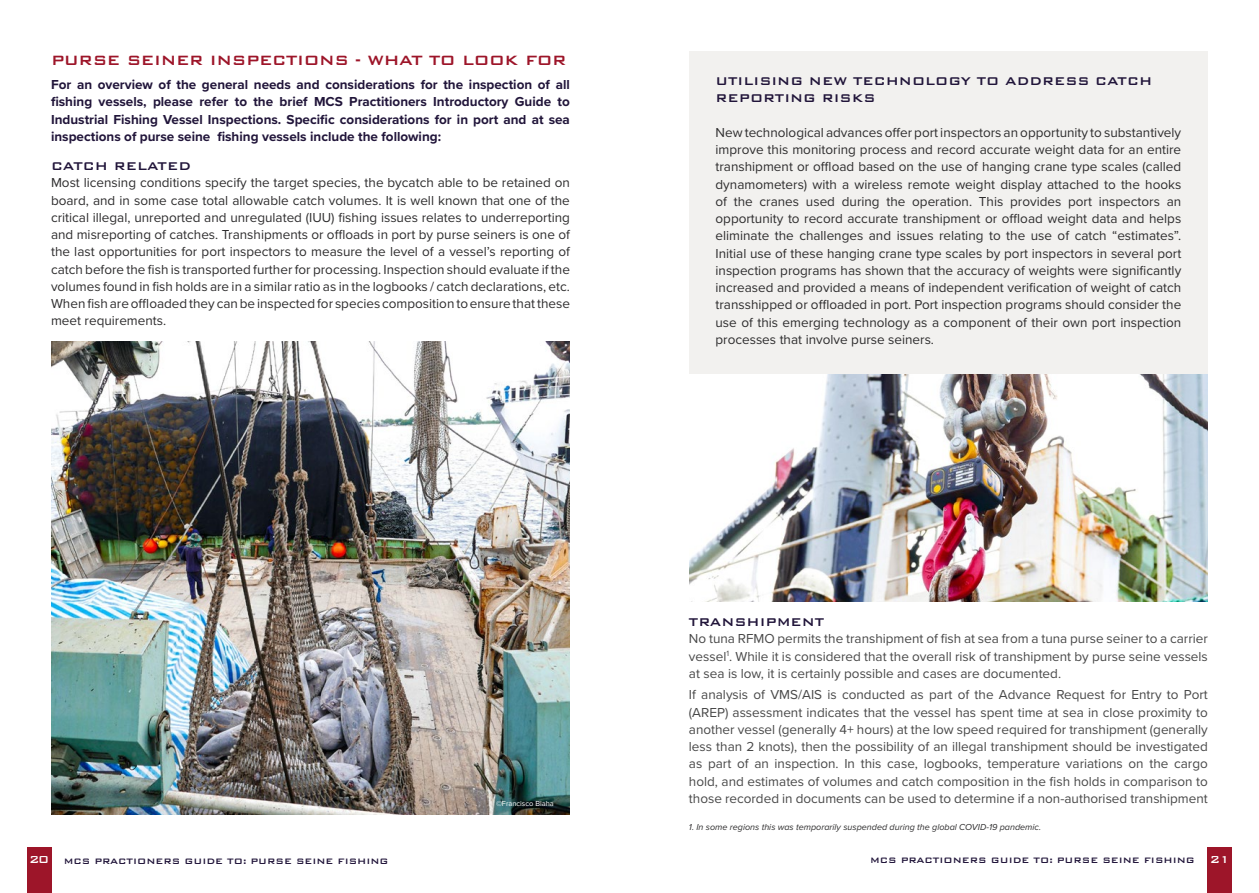
<style>
.page{position:relative;width:1259px;height:893px;background:#fff}
.page>*{position:absolute;margin:0;border:0;box-sizing:border-box;transform-origin:0 0}
.t1{font:500 18px "Bank Gothic BT";letter-spacing:-.02em;color:#9d1529}
.t2{font:500 15px/17.2px "Bank Gothic BT";color:#21153a}
.t3{font:13.5px/17.2px "Proxima Nova";color:#2e2d2e;text-align:justify}
.t4{font:13.5px/17.2px "Proxima Nova";color:#484848;text-align:justify}
.t5{font:700 13.5px/17.2px "Proxima Nova";color:#21153a;text-align:justify}
.t6{font:500 10.5px "Bank Gothic BT";color:#21153a}
.t7{font:italic 9px "Proxima Nova";color:#2e2d2e}
.t8{font:7.5px "Proxima Nova";color:#fff}
.s1{font-size:13.5px;color:#fff}
</style>
<div class="page">
<div style="left:689px;top:51px;width:518px;height:323px;background:#f2f1ef"></div>
<div style="left:1208px;top:847px;width:24px;height:46px;background:#9d1529"></div>
<div style="left:27px;top:847px;width:24px;height:46px;background:#9d1529"></div>
<img style="left:51px;top:341px;width:519px;height:473px">
<img style="left:689px;top:374px;width:518px;height:228px">
<h1 class="t1" style="left:51px;top:50px;width:517px">PURSE SEINER INSPECTIONS - WHAT TO LOOK FOR</h1>
<p class="t5" style="left:51px;top:76px;width:520px">For an overview of the general needs and considerations for the inspection of all fishing vessels, please refer to the brief MCS Practitioners Introductory Guide to Industrial Fishing Vessel Inspections. Specific considerations for in port and at sea inspections of purse seine fishing vessels include the following:</p>
<p class="t2" style="left:51px;top:157px;width:141px">CATCH RELATED</p>
<p class="t3" style="left:51px;top:174px;width:520px">Most licensing conditions specify the target species, the bycatch able to be retained on board, and in some case total allowable catch volumes. It is well known that one of the critical illegal, unreported and unregulated (IUU) fishing issues relates to underreporting and misreporting of catches. Transhipments or offloads in port by purse seiners is one of the last opportunities for port inspectors to measure the level of a vessel’s reporting of catch before the fish is transported further for processing. Inspection should evaluate if the volumes found in fish holds are in a similar ratio as in the logbooks / catch declarations, etc.<br>When fish are offloaded they can be inspected for species composition to ensure that these meet requirements.</p>
<p class="t8" style="left:496px;top:798px;width:59px">©Francisco Blaha</p>
<p class="t2" style="left:715px;top:72px;width:438px">UTILISING NEW TECHNOLOGY TO ADDRESS CATCH<br>REPORTING RISKS</p>
<p class="t3" style="left:715px;top:123px;width:467px">New technological advances offer port inspectors an opportunity to substantively improve this monitoring process and record accurate weight data for an entire transhipment or offload based on the use of hanging crane type scales (called dynamometers) with a wireless remote weight display attached to the hooks of the cranes used during the operation. This provides port inspectors an opportunity to record accurate transhipment or offload weight data and helps eliminate the challenges and issues relating to the use of catch “estimates”.<br>Initial use of these hanging crane type scales by port inspectors in several port inspection programs has shown that the accuracy of weights were significantly increased and provided a means of independent verification of weight of catch transshipped or offloaded in port. Port inspection programs should consider the use of this emerging technology as a component of their own port inspection processes that involve purse seiners.</p>
<p class="t2" style="left:689px;top:613px;width:137px">TRANSHIPMENT</p>
<p class="t4" style="left:689px;top:630px;width:520px">No tuna RFMO permits the transhipment of fish at sea from a tuna purse seiner to a carrier vessel<sup>1</sup>. While it is considered that the overall risk of transhipment by purse seine vessels at sea is low, it is certainly possible and cases are documented.</p>
<p class="t4" style="left:689px;top:686px;width:520px">If analysis of VMS/AIS is conducted as part of the Advance Request for Entry to Port (AREP) assessment indicates that the vessel has spent time at sea in close proximity to another vessel (generally 4+ hours) at the low speed required for transhipment (generally less than 2 knots), then the possibility of an illegal transhipment should be investigated as part of an inspection. In this case, logbooks, temperature variations on the cargo hold, and estimates of volumes and catch composition in the fish holds in comparison to those recorded in documents can be used to determine if a non-authorised transhipment</p>
<p class="t7" style="left:689px;top:820px;width:354px">1. In some regions this was temporarily suspended during the global COVID-19 pandemic.</p>
<p class="t6" style="left:29px;top:856px;width:361px"><span class="s1">20</span> MCS PRACTIONERS GUIDE TO: PURSE SEINE FISHING</p>
<p class="t6" style="left:870px;top:855px;width:361px">MCS PRACTIONERS GUIDE TO: PURSE SEINE FISHING <span class="s1">21</span></p>
</div>
